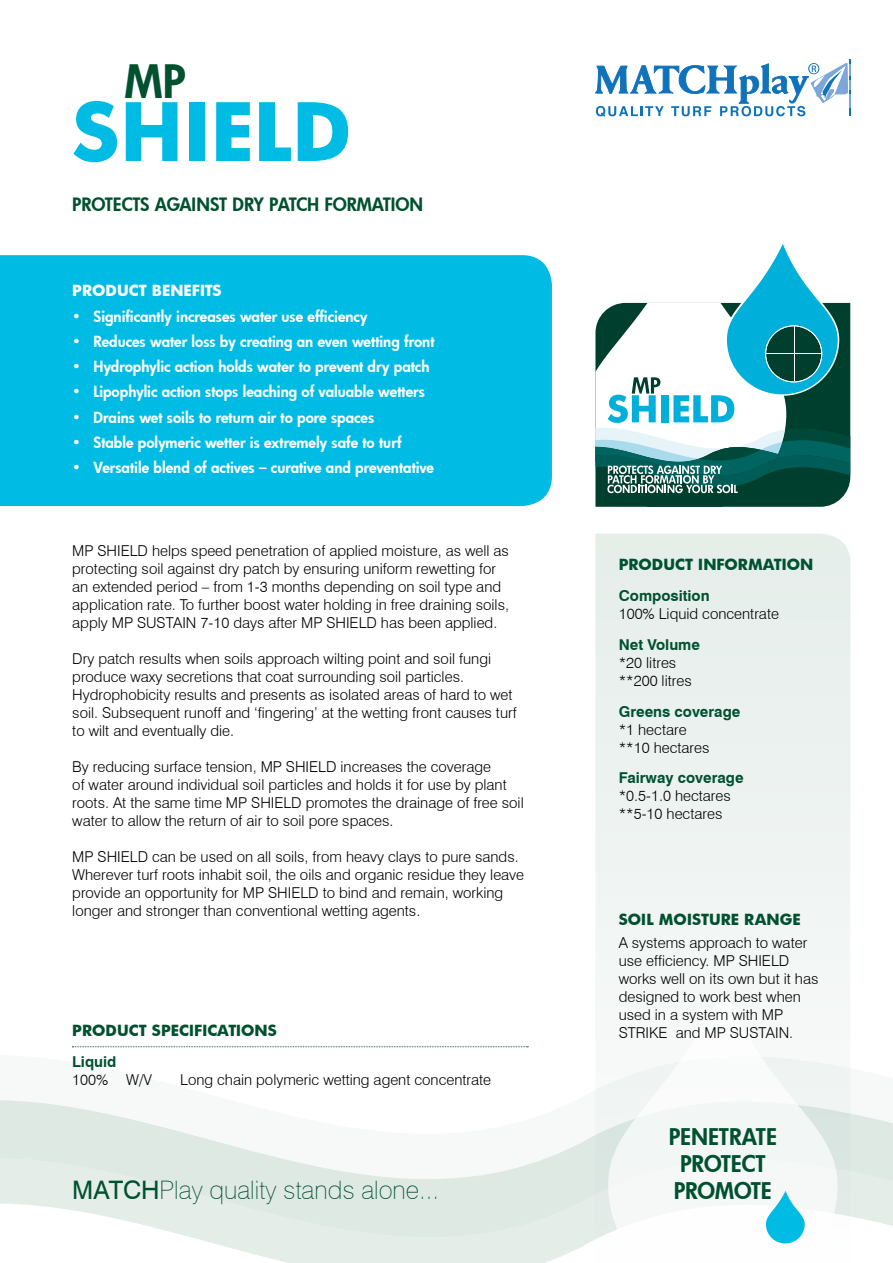
<style>
.page{position:relative;width:893px;height:1263px;background:#fff}
.page>*{position:absolute;margin:0;border:0;box-sizing:border-box;transform-origin:0 0}
.t1{font:700 78px "Futura";color:#00bce4}
.t2{font:800 45px "Futura";color:#00512f}
.t3{font:100 25.5px "Swiss 721 BT";color:#00512f}
.t4{font:800 22.5px/27px "Futura";color:#00512f}
.t5{font:800 18px "Futura";letter-spacing:-.01em;color:#00512f}
.t6{font:300 15px/18px "Swiss 721 BT";color:#000}
.t7{font:800 15px "Futura";color:#fff}
.t8{font:700 15px "Futura";color:#00512f}
.t9{font:700 15px "Swiss 721 BT";color:#00512f}
.t10{font:700 15px "Futura";color:#fff}
.s1{font-weight:400}
</style>
<div class="page">
<hr style="left:849px;top:60px;width:1px;height:56px;background:#1072ba">
<svg style="left:595px;top:63px;width:255px;height:54px"></svg>
<div style="left:595px;top:534px;width:256px;height:477px;background:#ecf2ef"></div>
<svg style="left:595px;top:244px;width:255px;height:263px"></svg>
<svg style="left:191px;top:1237px;width:409px;height:26px;fill:#e5ede9"></svg>
<svg style="left:0;top:1066px;width:893px;height:171px"></svg>
<svg style="left:608px;top:986px;width:230px;height:258px;fill:#f5f8f7"></svg>
<div style="left:0;top:255px;width:552px;height:251px;background:#00bce4"></div>
<svg style="left:766px;top:1191px;width:39px;height:52px"></svg>
<svg style="left:72px;top:1046px;width:456px;height:1px"></svg>
<h2 class="t2" style="left:125px;top:51px;width:63px">mp</h2>
<h1 class="t1" style="left:72px;top:77px;width:280px">SHIELD</h1>
<p class="t5" style="left:72px;top:192px;width:352px">protects against dry patch formation</p>
<p class="t10" style="left:72px;top:280px;width:151px">PRODUCT BENEFITS</p>
<p class="t7" style="left:72px;top:306px;width:297px">• Significantly increases water use efficiency</p>
<p class="t7" style="left:72px;top:331px;width:364px">• Reduces water loss by creating an even wetting front</p>
<p class="t7" style="left:72px;top:356px;width:359px">• Hydrophylic action holds water to prevent dry patch</p>
<p class="t7" style="left:72px;top:382px;width:354px">• Lipophylic action stops leaching of valuable wetters</p>
<p class="t7" style="left:72px;top:407px;width:303px">• Drains wet soils to return air to pore spaces</p>
<p class="t7" style="left:72px;top:432px;width:331px">• Stable polymeric wetter is extremely safe to turf</p>
<p class="t7" style="left:72px;top:457px;width:363px">• Versatile blend of actives – curative and preventative</p>
<p class="t6" style="left:72px;top:541px;width:438px">MP Shield helps speed penetration of applied moisture, as well as protecting soil against dry patch by ensuring uniform rewetting for an extended period – from 1-3 months depending on soil type and application rate. To further boost water holding in free draining soils, apply MP Sustain 7-10 days after MP Shield has been applied.</p>
<p class="t6" style="left:72px;top:649px;width:446px">Dry patch results when soils approach wilting point and soil fungi produce waxy secretions that coat surrounding soil particles.<br>Hydrophobicity results and presents as isolated areas of hard to wet soil. Subsequent runoff and ‘fingering’ at the wetting front causes turf to wilt and eventually die.</p>
<p class="t6" style="left:72px;top:757px;width:453px">By reducing surface tension, MP Shield increases the coverage<br>of water around individual soil particles and holds it for use by plant roots. At the same time MP Shield promotes the drainage of free soil water to allow the return of air to soil pore spaces.</p>
<p class="t6" style="left:72px;top:847px;width:453px">MP Shield can be used on all soils, from heavy clays to pure sands.<br>Wherever turf roots inhabit soil, the oils and organic residue they leave provide an opportunity for MP Shield to bind and remain, working longer and stronger than conventional wetting agents.</p>
<p class="t8" style="left:72px;top:1020px;width:206px">PRODUCT SPECIFICATIONS</p>
<p class="t9" style="left:72px;top:1052px;width:46px">Liquid</p>
<p class="t6" style="left:72px;top:1070px;width:420px">100% W/V Long chain polymeric wetting agent concentrate</p>
<h3 class="t3" style="left:72px;top:1174px;width:368px"><span class="s1">Match</span>Play quality stands alone...</h3>
<p class="t8" style="left:619px;top:554px;width:196px">PRODUCT INFORMATION</p>
<p class="t9" style="left:619px;top:586px;width:92px">Composition</p>
<p class="t6" style="left:619px;top:604px;width:162px">100% Liquid concentrate</p>
<p class="t9" style="left:619px;top:635px;width:83px">Net Volume</p>
<p class="t6" style="left:619px;top:653px;width:75px">*20 litres **200 litres</p>
<p class="t9" style="left:619px;top:702px;width:123px">Greens coverage</p>
<p class="t6" style="left:619px;top:720px;width:92px">*1 hectare **10 hectares</p>
<p class="t9" style="left:619px;top:769px;width:126px">Fairway coverage</p>
<p class="t6" style="left:619px;top:787px;width:114px">*0.5-1.0 hectares **5-10 hectares</p>
<p class="t8" style="left:619px;top:909px;width:184px">SOIL MOISTURE RANGE</p>
<p class="t6" style="left:619px;top:933px;width:201px">A systems approach to water use efficiency. MP SHIELD works well on its own but it has designed to work best when used in a system with MP<br>STRI KE and MP SUSTAIN .</p>
<h3 class="t4" style="left:669px;top:1122px;width:110px">penetrate protect promote</h3>
</div>
